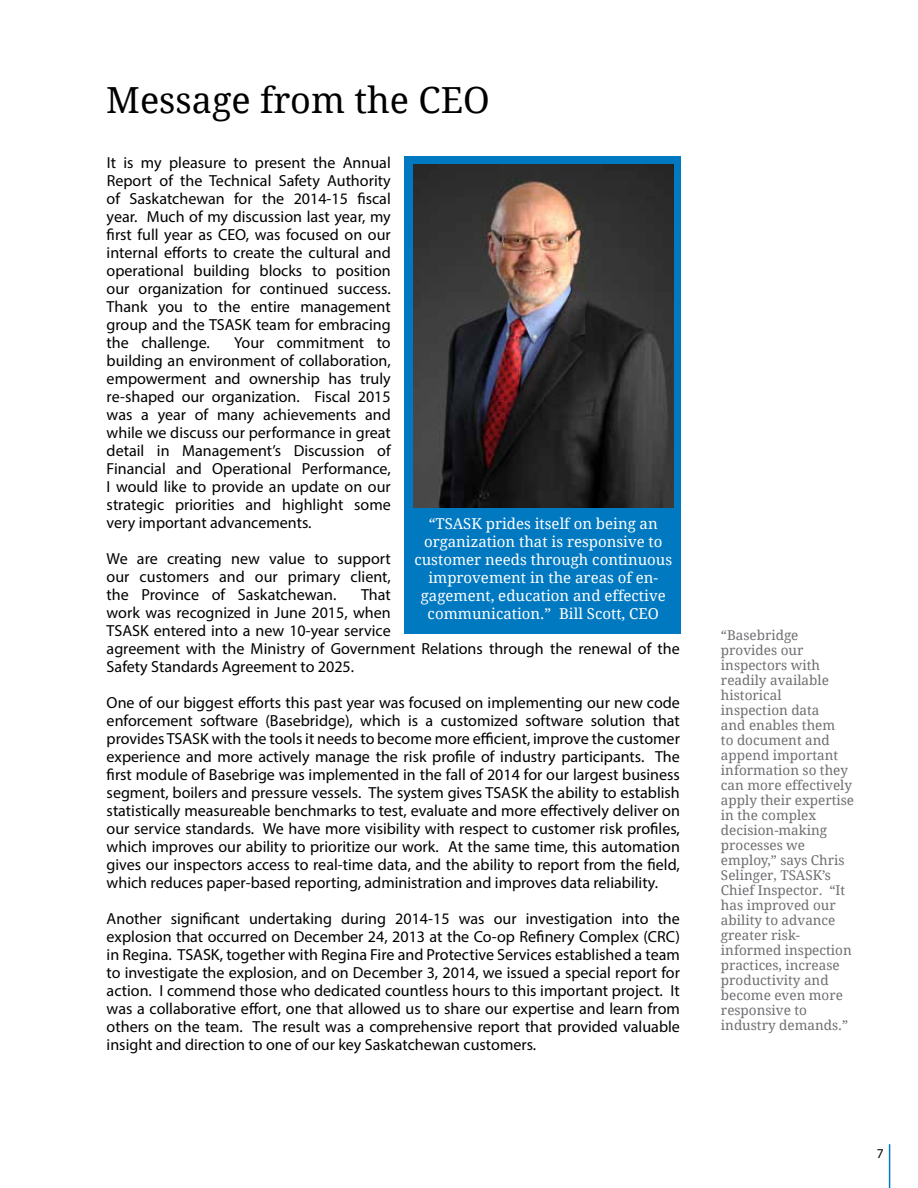
<style>
.page{position:relative;width:918px;height:1188px;background:#fff}
.page>*{position:absolute;margin:0;border:0;box-sizing:border-box;transform-origin:0 0}
.t1{font:36px "Droid Serif";color:#000}
.t2{font:16.05px/18px "Myriad Pro";color:#000;text-align:justify}
.t3{font:15px/18px "Droid Serif";color:#fff;text-align:center}
.t4{font:13.5px/15px "Droid Serif";color:#6d6e71}
.t5{font:13.5px "Myriad Pro";color:#000}
</style>
<div class="page">
<div style="left:404px;top:156px;width:276px;height:478px;background:#0079c1"></div>
<img style="left:414px;top:164px;width:259px;height:343px">
<hr style="left:889px;top:1144px;width:1px;height:44px;background:#0079c1">
<h1 class="t1" style="left:106px;top:75px;width:385px">Message from the CEO</h1>
<p class="t2" style="left:107px;top:153px;width:286px">It is my pleasure to present the Annual Report of the Technical Safety Authority of Saskatchewan for the 2014-15 fiscal year. Much of my discussion last year, my first full year as CEO, was focused on our internal efforts to create the cultural and operational building blocks to position our organization for continued success.<br>Thank you to the entire management group and the TSAS</p>
<p class="t2" style="left:243px;top:315px;width:150px">K team for embracing</p>
<p class="t2" style="left:107px;top:333px;width:105px">the challenge.</p>
<p class="t2" style="left:107px;top:333px;width:286px;text-indent:127px">Your commitment to building an environment of collaboration, empowerment and ownership has truly re-shaped our organization. Fiscal 2015 was a year of many achievements and while we discuss our performance in great detail in Management’s Discussion of Financial and Operational Performance, I would like to provide an update on our strategic priorities and highlight some very important advancements.</p>
<p class="t2" style="left:107px;top:549px;width:286px">We are creating new value to support our customers and our primary client, the Province of Saskatchewan.</p>
<p class="t3" style="left:414px;top:514px;width:259px">“TSASK prides itself on being an organization that is responsive to customer needs through continuous improvement in the areas of en&shy;gagement, education and effective communication.” Bill Scott, CEO</p>
<p class="t2" style="left:107px;top:585px;width:286px;text-indent:254px">That work was recognized in June 2015, when TSAS</p>
<p class="t2" style="left:107px;top:621px;width:575px;text-align:left;text-indent:34px">K entered into a new 10-year service<br>agreement with the Ministry of Government Relations through the renewal of the<br>Safety Standards Agreement to 2025.</p>
<p class="t2" style="left:107px;top:693px;width:575px">One of our biggest efforts this past year was focused on implementing our new code enforcement software (Basebridge), which is a customized software solution that provides TSAS</p>
<p class="t2" style="left:107px;top:729px;width:575px;text-indent:94px">K with the tools it needs to become more efficient, improve the customer experience and more actively manage the risk profile of industry participants. The first module of Basebrige was implemented in the fall of 2014 for our largest business segment, boilers and pressure vessels. The system gives TSAS</p>
<p class="t2" style="left:107px;top:783px;width:575px;text-indent:412px">K the ability to establish statistically measureable benchmarks to test, evaluate and more effectively deliver on our service standards. We have more visibility with respect to customer risk profiles, which improves our ability to prioritize our work. At the same time, this automation gives our inspectors access to real-time data, and the ability to report from the field, which reduces paper-based reporting, administration and improves data reliability.</p>
<p class="t2" style="left:107px;top:909px;width:575px">Another significant undertaking during 2014-15 was our investigation into the explosion that occurred on December 24, 2013 at the Co-op Refinery Complex (CRC) in Regina. TSAS</p>
<p class="t2" style="left:107px;top:945px;width:575px;text-indent:104px">K, together with Regina Fire and Protective Services established a team to investigate the explosion, and on December 3, 2014, we issued a special report for action. I commend those who dedicated countless hours to this important project. It was a collaborative effort, one that allowed us to share our expertise and learn from others on the team. The result was a comprehensive report that provided valuable insight and direction to one of our key Saskatchewan customers.</p>
<p class="t4" style="left:721px;top:627px;width:135px">“Basebridge provides our inspectors with readily available historical<br>inspection data<br>and enables them<br>to document and append important information so they can more effectively apply their expertise in the complex decision-making processes we employ,” says Chris<br>Selinger, TSASK’s<br>Chief Inspector. “It has improved our ability to advance greater risk&shy;informed inspection practices, increase productivity and become even more responsive to industry demands.”</p>
<p class="t5" style="left:877px;top:1145px;width:8px">7</p>
</div>
